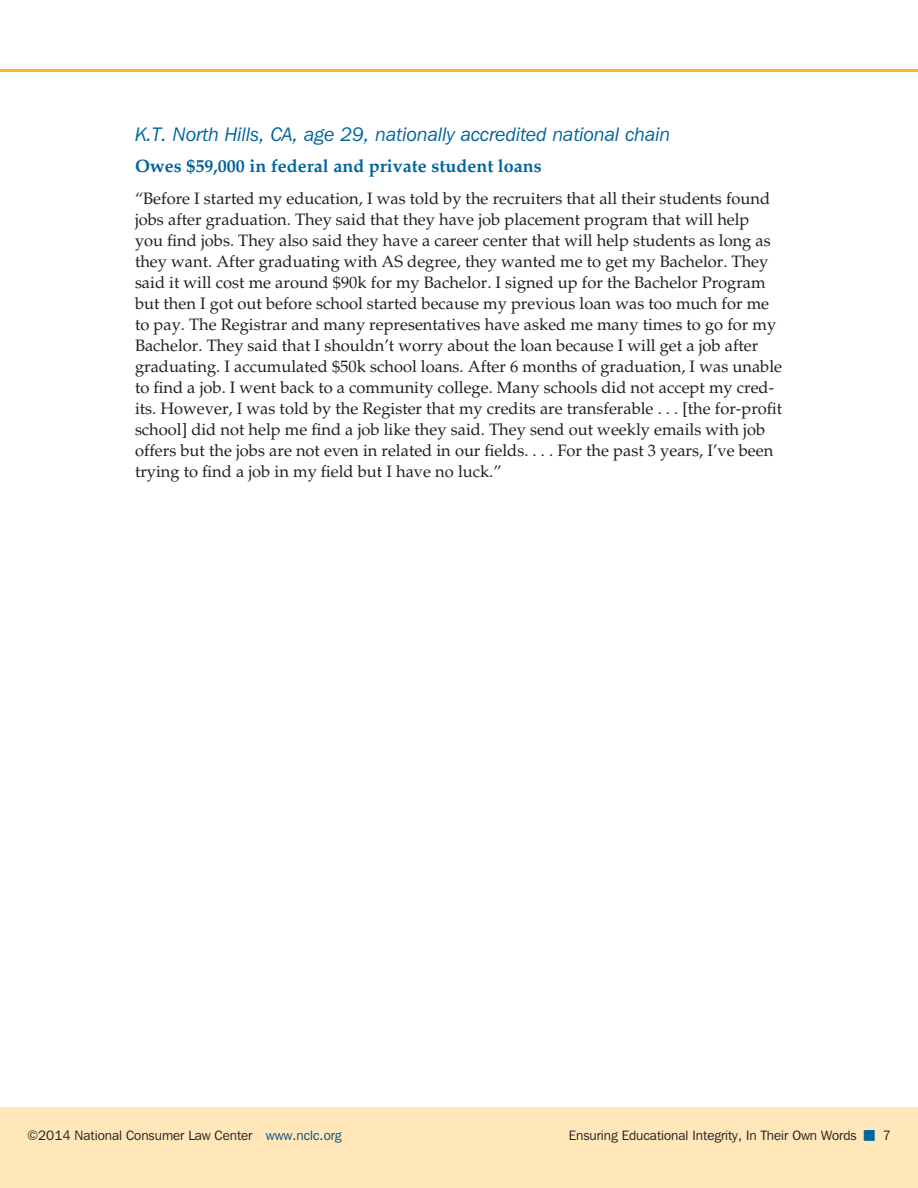
<style>
.page{position:relative;width:918px;height:1188px;background:#fff}
.page>*{position:absolute;margin:0;border:0;box-sizing:border-box;transform-origin:0 0}
.t1{font:italic 19.5px "Franklin Gothic IT Cby BT";color:#00649d}
.t2{font:700 18px "Palatino LT Std";color:#00649d}
.t3{font:16.5px/21px "Palatino LT Std";color:#231f20}
.t4{font:13.5px "Franklin Gothic IT Cby BT";color:#231f20}
.s1{color:#005081}
.s2{font-family:"Commercial Pi BT";color:#00649d}
</style>
<div class="page">
<div style="left:0;top:1107px;width:918px;height:81px;background:#ffe7b9"></div>
<hr style="left:0;top:69px;width:918px;height:3px;background:#fdb913">
<p class="t1" style="left:135px;top:122px;width:537px">K.T. North Hills, CA, age 29, nationally accredited national chain</p>
<p class="t2" style="left:135px;top:156px;width:408px">Owes $59,000 in federal and private student loans</p>
<p class="t3" style="left:135px;top:188px;width:649px">“Before I started my education, I was told by the recruiters that all their students found jobs after graduation. They said that they have job placement program that will help<br>you find jobs. They also said they have a career center that will help students as long as they want. After graduating with AS degree, they wanted me to get my Bachelor. They said it will cost me around $90k for my Bachelor. I signed up for the Bachelor Program but then I got out before school started because my previous loan was too much for me to pay. The Registrar and many representatives have asked me many times to go for my Bachelor. They said that I shouldn’t worry about the loan because I will get a job after graduating. I accumulated $50k school loans. After 6 months of graduation, I was unable to find a job. I went back to a community college. Many schools did not accept my cred&shy;its. However, I was told by the Register that my credits are transferable . . . [the for-profit school] did not help me find a job like they said. They send out weekly emails with job offers but the jobs are not even in related in our fields. . . . For the past 3 years, I’ve been trying to find a job in my field but I have no luck.”</p>
<p class="t4" style="left:27px;top:1127px;width:316px">©2014 National Consumer Law Center <span class="s1">www.nclc.org</span></p>
<p class="t4" style="left:569px;top:1127px;width:324px">Ensuring Educational Integrity, In Their Own Words <span class="s2">5</span> 7</p>
</div>
